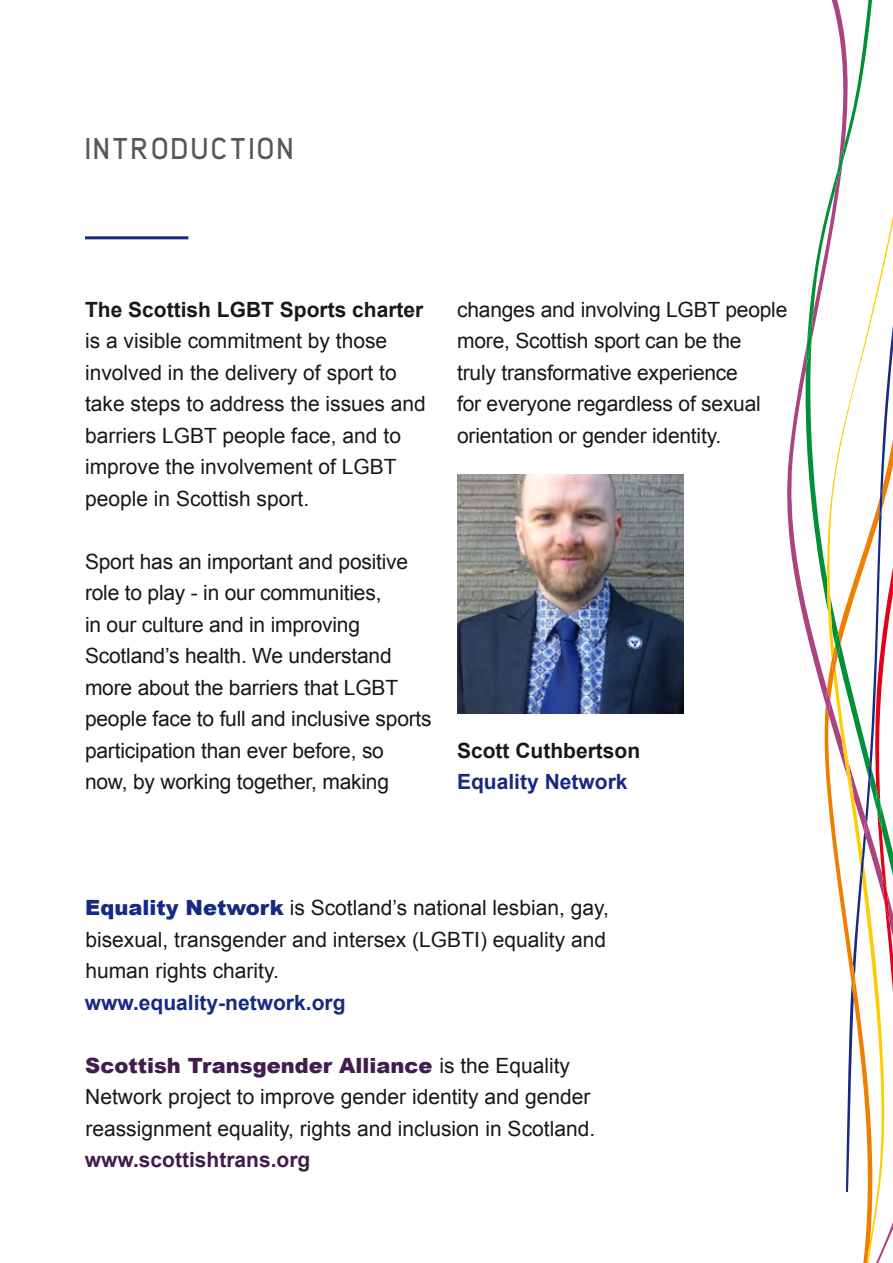
<style>
.page{position:relative;width:893px;height:1263px;background:#fff}
.page>*{position:absolute;margin:0;border:0;box-sizing:border-box;transform-origin:0 0}
.t1{font:700 30px "Lintel";letter-spacing:.08em;color:#58585a}
.t2{font:21px/31.5px "Arial";letter-spacing:-.01em;color:#1a171c}
.t3{font:700 21px "Arial";color:#1a171c}
.t4{font:700 21px "Arial";color:#162983}
.t5{font:700 21px "Arial";color:#411d4b}
.s1{font-weight:900;color:#162983}
.s2{font-weight:900;color:#411d4b}
</style>
<div class="page">
<svg style="left:787px;top:0;width:106px;height:1263px"></svg>
<hr style="left:85px;top:236px;width:103px;height:3px;background:#162983">
<img style="left:457px;top:474px;width:227px;height:239px">
<h1 class="t1" style="left:85px;top:129px;width:210px">INTRODUCTION</h1>
<p class="t3" style="left:85px;top:295px;width:340px">The Scottish LGBT Sports charter</p>
<p class="t2" style="left:85px;top:325px;width:342px">is a visible commitment by those involved in the delivery of sport to take steps to address the issues and barriers LGBT people face, and to improve the involvement of LGBT people in Scottish sport.</p>
<p class="t2" style="left:85px;top:546px;width:348px">Sport has an important and positive role to play - in our communities,<br>in our culture and in improving Scotland’s health. We understand more about the barriers that LGBT people face to full and inclusive sports participation than ever before, so now, by working together, making</p>
<p class="t2" style="left:457px;top:294px;width:332px">changes and involving LGBT people more, Scottish sport can be the<br>truly transformative experience<br>for everyone regardless of sexual orientation or gender identity.</p>
<p class="t3" style="left:457px;top:736px;width:185px">Scott Cuthbertson</p>
<p class="t4" style="left:457px;top:768px;width:172px">Equality Network</p>
<p class="t2" style="left:85px;top:892px;width:525px"><span class="s1">Equality Network</span> is Scotland’s national lesbian, gay, bisexual, transgender and intersex (LGBTI) equality and human rights charity.</p>
<p class="t4" style="left:85px;top:988px;width:262px">www.equality-network.org</p>
<p class="t2" style="left:85px;top:1050px;width:511px"><span class="s2">Scottish Transgender Alliance</span> is the Equality<br>Network project to improve gender identity and gender reassignment equality, rights and inclusion in Scotland.</p>
<p class="t5" style="left:85px;top:1146px;width:227px">www.scottishtrans.org</p>
</div>
